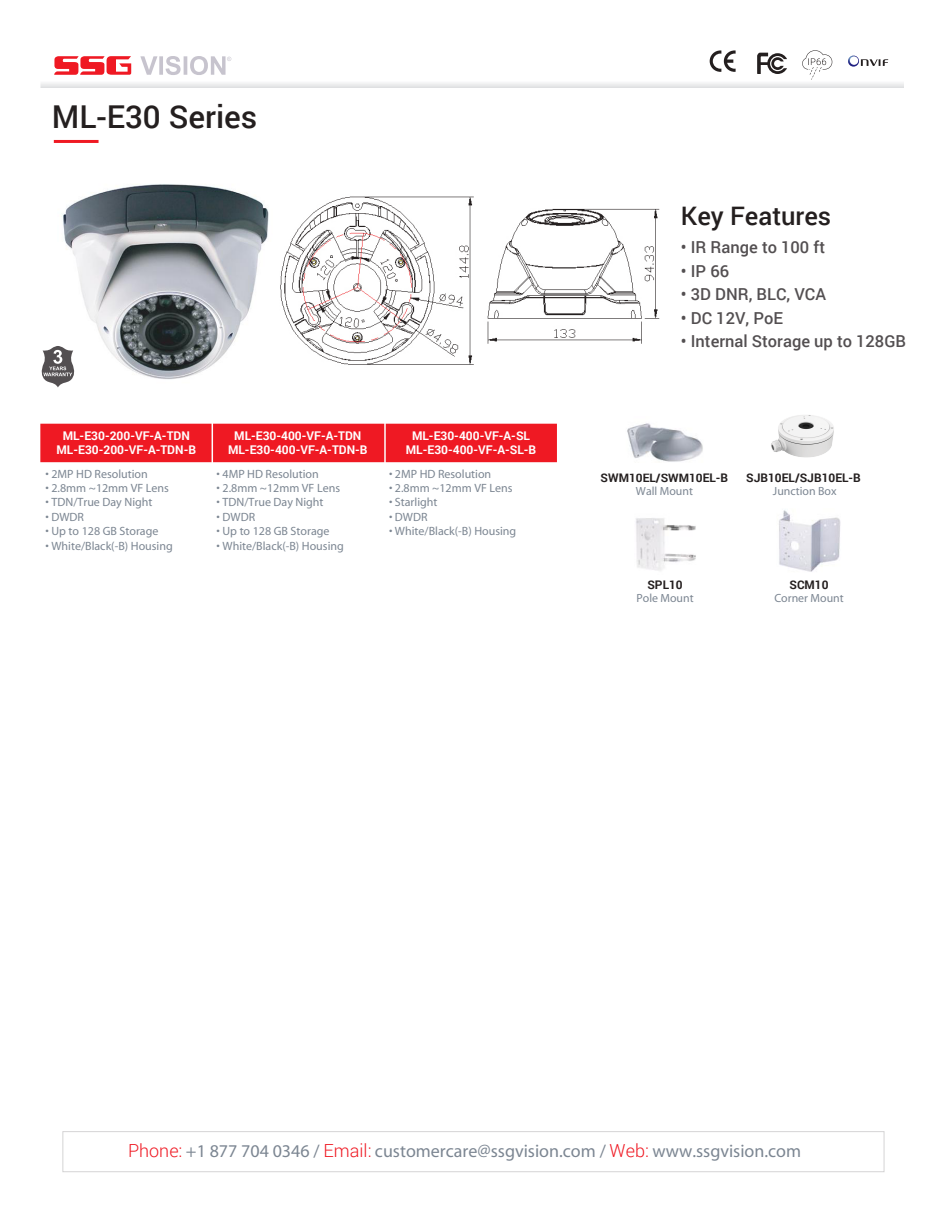
<style>
.page{position:relative;width:945px;height:1215px;background:#fff}
.page>*{position:absolute;margin:0;border:0;box-sizing:border-box;transform-origin:0 0}
.t1{font:500 31.5px "Roboto";color:#241f1f}
.t2{font:500 25.5px "Roboto";color:#241f1f}
.t3{font:18px "Roboto";color:#7c8692}
.t4{font:500 16.5px "Roboto";color:#534f51}
.t5{font:12px "Roboto";color:#7c8692}
.t6{font:700 12px/14.4px "Roboto";color:#fff;text-align:center}
.t7{font:700 11.85px "Roboto";color:#241f1f}
.t8{font:11.85px "Roboto";color:#7c8692}
.s1{font-weight:300;color:#ef1923}
</style>
<div class="page">
<img style="left:62px;top:184px;width:207px;height:195px">
<svg style="left:41px;top:346px;width:34px;height:41px"></svg>
<svg style="left:53px;top:140px;width:46px;height:3px"></svg>
<svg style="left:40px;top:52px;width:864px;height:36px"></svg>
<svg style="left:54px;top:56px;width:77px;height:19px"></svg>
<svg style="left:140px;top:56px;width:17px;height:19px"></svg>
<svg style="left:159px;top:56px;width:4px;height:19px"></svg>
<svg style="left:166px;top:56px;width:15px;height:19px"></svg>
<hr style="left:184px;top:56px;width:3px;height:19px;background:#c7c4ce">
<svg style="left:190px;top:56px;width:41px;height:19px"></svg>
<svg style="left:710px;top:50px;width:26px;height:22px"></svg>
<svg style="left:757px;top:53px;width:30px;height:21px"></svg>
<svg style="left:848px;top:56px;width:40px;height:10px"></svg>
<svg style="left:802px;top:50px;width:30px;height:30px"></svg>
<img style="left:280px;top:196px;width:380px;height:169px">
<div style="left:40px;top:424px;width:172px;height:38px;background:#ef1923"></div>
<div style="left:213px;top:424px;width:171px;height:38px;background:#ef1923"></div>
<div style="left:386px;top:424px;width:171px;height:38px;background:#ef1923"></div>
<img style="left:627px;top:423px;width:76px;height:39px">
<img style="left:636px;top:518px;width:60px;height:53px">
<img style="left:779px;top:510px;width:62px;height:62px">
<img style="left:771px;top:415px;width:63px;height:43px">
<div style="left:63px;top:1131px;width:821px;height:41px;border:1px solid #d5d4d5"></div>
<h1 class="t1" style="left:52px;top:94px;width:207px">ML-E30 Series</h1>
<p class="t6" style="left:56px;top:428px;width:141px">ML-E30-200-VF-A-TDN<br>ML-E30-200-VF-A-TDN-B</p>
<p class="t6" style="left:228px;top:428px;width:141px">ML-E30-400-VF-A-TDN<br>ML-E30-400-VF-A-TDN-B</p>
<p class="t6" style="left:406px;top:428px;width:132px">ML-E30-400-VF-A-SL<br>ML-E30-400-VF-A-SL-B</p>
<p class="t5" style="left:46px;top:468px;width:104px">• 2MP HD Resolution</p>
<p class="t5" style="left:46px;top:482px;width:125px">• 2.8mm ~12mm VF Lens</p>
<p class="t5" style="left:46px;top:496px;width:108px">• TDN/True Day Night</p>
<p class="t5" style="left:46px;top:511px;width:40px">• DWDR</p>
<p class="t5" style="left:46px;top:525px;width:114px">• Up to 128 GB Storage</p>
<p class="t5" style="left:46px;top:540px;width:129px">• White/Black(-B) Housing</p>
<p class="t5" style="left:217px;top:468px;width:104px">• 4MP HD Resolution</p>
<p class="t5" style="left:217px;top:482px;width:125px">• 2.8mm ~12mm VF Lens</p>
<p class="t5" style="left:217px;top:496px;width:108px">• TDN/True Day Night</p>
<p class="t5" style="left:217px;top:511px;width:40px">• DWDR</p>
<p class="t5" style="left:217px;top:525px;width:114px">• Up to 128 GB Storage</p>
<p class="t5" style="left:217px;top:540px;width:129px">• White/Black(-B) Housing</p>
<p class="t5" style="left:389px;top:468px;width:104px">• 2MP HD Resolution</p>
<p class="t5" style="left:389px;top:482px;width:125px">• 2.8mm ~12mm VF Lens</p>
<p class="t5" style="left:389px;top:496px;width:50px">• Starlight</p>
<p class="t5" style="left:389px;top:511px;width:40px">• DWDR</p>
<p class="t5" style="left:389px;top:525px;width:129px">• White/Black(-B) Housing</p>
<h2 class="t2" style="left:681px;top:198px;width:152px">Key Features</h2>
<h3 class="t4" style="left:681px;top:236px;width:146px">• IR Range to 100 ft</h3>
<h3 class="t4" style="left:681px;top:259px;width:50px">• IP 66</h3>
<h3 class="t4" style="left:681px;top:283px;width:146px">• 3D DNR, BLC, VCA</h3>
<h3 class="t4" style="left:681px;top:306px;width:103px">• DC 12V, PoE</h3>
<h3 class="t4" style="left:681px;top:330px;width:227px">• Internal Storage up to 128GB</h3>
<p class="t7" style="left:601px;top:470px;width:129px">SWM10EL/SWM10EL-B</p>
<p class="t8" style="left:636px;top:485px;width:58px">Wall Mount</p>
<p class="t7" style="left:746px;top:470px;width:116px">SJB10EL/SJB10EL-B</p>
<p class="t8" style="left:773px;top:485px;width:65px">Junction Box</p>
<p class="t7" style="left:647px;top:577px;width:37px">SPL10</p>
<p class="t8" style="left:637px;top:592px;width:59px">Pole Mount</p>
<p class="t7" style="left:790px;top:577px;width:41px">SCM10</p>
<p class="t8" style="left:774px;top:592px;width:71px">Corner Mount</p>
<h3 class="t3" style="left:128px;top:1142px;width:675px"><span class="s1">Phone:</span> +1 877 704 0346 / <span class="s1">Email:</span> customercare@ssgvision.com / <span class="s1">Web:</span> www.ssgvision.com</h3>
</div>
